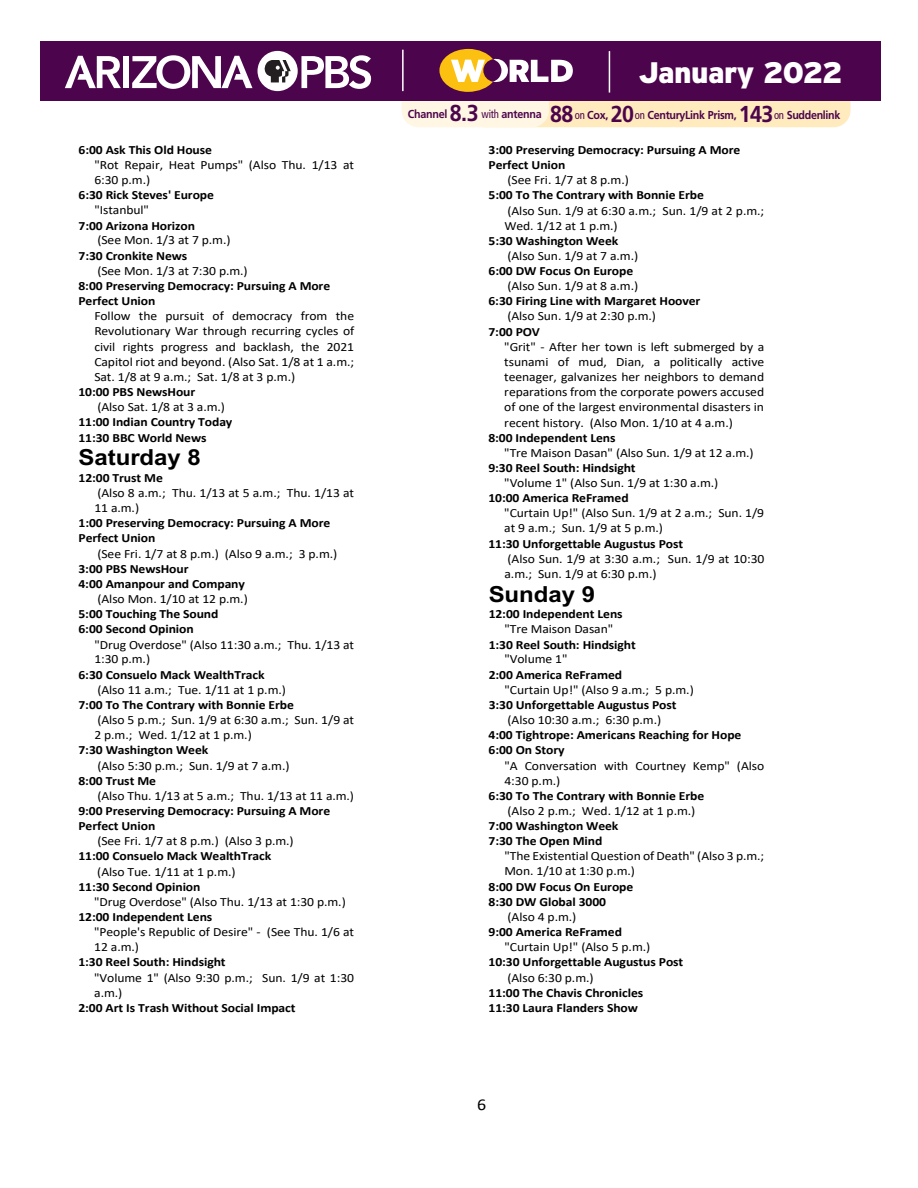
<style>
.page{position:relative;width:918px;height:1188px;background:#fff}
.page>*{position:absolute;margin:0;border:0;box-sizing:border-box;transform-origin:0 0}
.t1{font:900 29.7px "PBS Explorer";letter-spacing:-.02em;color:#fff}
.t2{font:700 22.2px "Arial";letter-spacing:-.005em;color:#000;scale:1.08 1}
.t3{font:16.5px "Calibri";color:#000;scale:1.08 1}
.t4{font:12.6px "Calibri";letter-spacing:-.005em;color:#000;scale:1.08 1}
.t5{font:700 12.6px "Calibri";letter-spacing:-.005em;color:#000;scale:1.08 1}
.t6{font:700 11.55px "Frutiger LT Std";letter-spacing:-.03em;color:#4c054c;scale:.93 1}
.s1{font-size:23.1px}
.s2{font-weight:400;font-stretch:condensed}
</style>
<div class="page">
<div style="left:41px;top:41px;width:840px;height:60px;background:#4c054c"></div>
<svg style="left:65px;top:56px;width:56px;height:32px"></svg>
<div style="left:123px;top:56px;width:6px;height:32px;background:#fff"></div>
<svg style="left:132px;top:55px;width:120px;height:34px"></svg>
<svg style="left:258px;top:51px;width:113px;height:40px"></svg>
<svg style="left:402px;top:49px;width:449px;height:78px"></svg>
<p class="t5" style="left:79px;top:141px;width:125px">6:00 Ask This Old House</p>
<p class="t4" style="left:94px;top:156px;width:242px">"Rot Repair, Heat Pumps" (Also Thu. 1/13 at</p>
<p class="t4" style="left:94px;top:171px;width:53px">6:30 p.m.)</p>
<p class="t5" style="left:79px;top:186px;width:127px">6:30 Rick Steves' Europe</p>
<p class="t4" style="left:94px;top:201px;width:52px">"Istanbul"</p>
<p class="t5" style="left:79px;top:216px;width:109px">7:00 Arizona Horizon</p>
<p class="t4" style="left:97px;top:232px;width:125px">(See Mon. 1/3 at 7 p.m.)</p>
<p class="t5" style="left:79px;top:247px;width:102px">7:30 Cronkite News</p>
<p class="t4" style="left:97px;top:262px;width:141px">(See Mon. 1/3 at 7:30 p.m.)</p>
<p class="t5" style="left:79px;top:277px;width:235px">8:00 Preserving Democracy: Pursuing A More</p>
<p class="t5" style="left:79px;top:292px;width:73px">Perfect Union</p>
<p class="t4" style="left:94px;top:307px;width:242px">Follow the pursuit of democracy from the</p>
<p class="t4" style="left:94px;top:323px;width:242px">Revolutionary War through recurring cycles of</p>
<p class="t4" style="left:94px;top:338px;width:242px">civil rights progress and backlash, the 2021</p>
<p class="t4" style="left:94px;top:353px;width:242px">Capitol riot and beyond. (Also Sat. 1/8 at 1 a.m.;</p>
<p class="t4" style="left:94px;top:368px;width:187px">Sat. 1/8 at 9 a.m.; Sat. 1/8 at 3 p.m.)</p>
<p class="t5" style="left:78px;top:383px;width:110px">10:00 PBS NewsHour</p>
<p class="t4" style="left:97px;top:398px;width:120px">(Also Sat. 1/8 at 3 a.m.)</p>
<p class="t5" style="left:78px;top:413px;width:144px">11:00 Indian Country Today</p>
<p class="t5" style="left:78px;top:429px;width:120px">11:30 BBC World News</p>
<p class="t2" style="left:79px;top:442px;width:115px">Saturday 8</p>
<p class="t5" style="left:79px;top:469px;width:80px">12:00 Trust Me</p>
<p class="t4" style="left:97px;top:484px;width:239px">(Also 8 a.m.; Thu. 1/13 at 5 a.m.; Thu. 1/13 at</p>
<p class="t4" style="left:94px;top:499px;width:43px">11 a.m.)</p>
<p class="t5" style="left:79px;top:514px;width:235px">1:00 Preserving Democracy: Pursuing A More</p>
<p class="t5" style="left:79px;top:529px;width:73px">Perfect Union</p>
<p class="t4" style="left:97px;top:545px;width:224px">(See Fri. 1/7 at 8 p.m.) (Also 9 a.m.; 3 p.m.)</p>
<p class="t5" style="left:79px;top:560px;width:103px">3:00 PBS NewsHour</p>
<p class="t5" style="left:79px;top:575px;width:156px">4:00 Amanpour and Company</p>
<p class="t4" style="left:97px;top:590px;width:141px">(Also Mon. 1/10 at 12 p.m.)</p>
<p class="t5" style="left:79px;top:605px;width:131px">5:00 Touching The Sound</p>
<p class="t5" style="left:79px;top:620px;width:108px">6:00 Second Opinion</p>
<p class="t4" style="left:94px;top:636px;width:242px">"Drug Overdose" (Also 11:30 a.m.; Thu. 1/13 at</p>
<p class="t4" style="left:94px;top:651px;width:53px">1:30 p.m.)</p>
<p class="t5" style="left:79px;top:666px;width:174px">6:30 Consuelo Mack WealthTrack</p>
<p class="t4" style="left:97px;top:681px;width:176px">(Also 11 a.m.; Tue. 1/11 at 1 p.m.)</p>
<p class="t5" style="left:78px;top:696px;width:201px">7:00 To The Contrary with Bonnie Erbe</p>
<p class="t4" style="left:97px;top:711px;width:239px">(Also 5 p.m.; Sun. 1/9 at 6:30 a.m.; Sun. 1/9 at</p>
<p class="t4" style="left:94px;top:726px;width:147px">2 p.m.; Wed. 1/12 at 1 p.m.)</p>
<p class="t5" style="left:78px;top:741px;width:122px">7:30 Washington Week</p>
<p class="t4" style="left:97px;top:757px;width:179px">(Also 5:30 p.m.; Sun. 1/9 at 7 a.m.)</p>
<p class="t5" style="left:78px;top:771px;width:73px">8:00 Trust Me</p>
<p class="t4" style="left:97px;top:787px;width:239px">(Also Thu. 1/13 at 5 a.m.; Thu. 1/13 at 11 a.m.)</p>
<p class="t5" style="left:78px;top:802px;width:235px">9:00 Preserving Democracy: Pursuing A More</p>
<p class="t5" style="left:78px;top:817px;width:73px">Perfect Union</p>
<p class="t4" style="left:97px;top:832px;width:183px">(See Fri. 1/7 at 8 p.m.) (Also 3 p.m.)</p>
<p class="t5" style="left:78px;top:847px;width:180px">11:00 Consuelo Mack WealthTrack</p>
<p class="t4" style="left:97px;top:863px;width:130px">(Also Tue. 1/11 at 1 p.m.)</p>
<p class="t5" style="left:78px;top:878px;width:115px">11:30 Second Opinion</p>
<p class="t4" style="left:94px;top:893px;width:234px">"Drug Overdose" (Also Thu. 1/13 at 1:30 p.m.)</p>
<p class="t5" style="left:78px;top:908px;width:126px">12:00 Independent Lens</p>
<p class="t4" style="left:94px;top:923px;width:242px">"People's Republic of Desire" - (See Thu. 1/6 at</p>
<p class="t4" style="left:94px;top:938px;width:43px">12 a.m.)</p>
<p class="t5" style="left:78px;top:953px;width:138px">1:30 Reel South: Hindsight</p>
<p class="t4" style="left:94px;top:969px;width:242px">"Volume 1" (Also 9:30 p.m.; Sun. 1/9 at 1:30</p>
<p class="t4" style="left:94px;top:984px;width:28px">a.m.)</p>
<p class="t5" style="left:78px;top:999px;width:203px">2:00 Art Is Trash Without Social Impact</p>
<p class="t6" style="left:408px;top:108px;width:145px">Channel <span class="s1">8.3</span> <span class="s2">with</span> antenna</p>
<h1 class="t1" style="left:639px;top:55px;width:206px">January 2022</h1>
<p class="t6" style="left:550px;top:108px;width:314px"><span class="s1">88</span> <span class="s2">on</span> Cox, <span class="s1">20</span><span class="s2">on</span> CenturyLink Prism, <span class="s1">143</span><span class="s2">on</span> Suddenlink</p>
<p class="t5" style="left:489px;top:141px;width:235px">3:00 Preserving Democracy: Pursuing A More</p>
<p class="t5" style="left:489px;top:156px;width:73px">Perfect Union</p>
<p class="t4" style="left:507px;top:171px;width:114px">(See Fri. 1/7 at 8 p.m.)</p>
<p class="t5" style="left:489px;top:186px;width:201px">5:00 To The Contrary with Bonnie Erbe</p>
<p class="t4" style="left:507px;top:202px;width:239px">(Also Sun. 1/9 at 6:30 a.m.; Sun. 1/9 at 2 p.m.;</p>
<p class="t4" style="left:504px;top:217px;width:106px">Wed. 1/12 at 1 p.m.)</p>
<p class="t5" style="left:489px;top:232px;width:122px">5:30 Washington Week</p>
<p class="t4" style="left:507px;top:247px;width:123px">(Also Sun. 1/9 at 7 a.m.)</p>
<p class="t5" style="left:489px;top:262px;width:135px">6:00 DW Focus On Europe</p>
<p class="t4" style="left:507px;top:277px;width:123px">(Also Sun. 1/9 at 8 a.m.)</p>
<p class="t5" style="left:489px;top:292px;width:198px">6:30 Firing Line with Margaret Hoover</p>
<p class="t4" style="left:507px;top:307px;width:139px">(Also Sun. 1/9 at 2:30 p.m.)</p>
<p class="t5" style="left:488px;top:322px;width:49px">7:00 POV</p>
<p class="t4" style="left:504px;top:338px;width:242px">"Grit" - After her town is left submerged by a</p>
<p class="t4" style="left:504px;top:353px;width:242px">tsunami of mud, Dian, a politically active</p>
<p class="t4" style="left:504px;top:368px;width:242px">teenager, galvanizes her neighbors to demand</p>
<p class="t4" style="left:504px;top:383px;width:242px">reparations from the corporate powers accused</p>
<p class="t4" style="left:504px;top:398px;width:242px">of one of the largest environmental disasters in</p>
<p class="t4" style="left:504px;top:414px;width:213px">recent history. (Also Mon. 1/10 at 4 a.m.)</p>
<p class="t5" style="left:488px;top:429px;width:119px">8:00 Independent Lens</p>
<p class="t4" style="left:504px;top:444px;width:232px">"Tre Maison Dasan" (Also Sun. 1/9 at 12 a.m.)</p>
<p class="t5" style="left:488px;top:459px;width:138px">9:30 Reel South: Hindsight</p>
<p class="t4" style="left:504px;top:474px;width:200px">"Volume 1" (Also Sun. 1/9 at 1:30 a.m.)</p>
<p class="t5" style="left:488px;top:489px;width:131px">10:00 America ReFramed</p>
<p class="t4" style="left:504px;top:504px;width:242px">"Curtain Up!" (Also Sun. 1/9 at 2 a.m.; Sun. 1/9</p>
<p class="t4" style="left:504px;top:519px;width:148px">at 9 a.m.; Sun. 1/9 at 5 p.m.)</p>
<p class="t5" style="left:488px;top:535px;width:182px">11:30 Unforgettable Augustus Post</p>
<p class="t4" style="left:508px;top:550px;width:239px">(Also Sun. 1/9 at 3:30 a.m.; Sun. 1/9 at 10:30</p>
<p class="t4" style="left:505px;top:565px;width:142px">a.m.; Sun. 1/9 at 6:30 p.m.)</p>
<p class="t2" style="left:489px;top:578px;width:100px">Sunday 9</p>
<p class="t5" style="left:489px;top:605px;width:126px">12:00 Independent Lens</p>
<p class="t4" style="left:505px;top:620px;width:102px">"Tre Maison Dasan"</p>
<p class="t5" style="left:489px;top:635px;width:138px">1:30 Reel South: Hindsight</p>
<p class="t4" style="left:505px;top:651px;width:60px">"Volume 1"</p>
<p class="t5" style="left:489px;top:666px;width:125px">2:00 America ReFramed</p>
<p class="t4" style="left:505px;top:681px;width:177px">"Curtain Up!" (Also 9 a.m.; 5 p.m.)</p>
<p class="t5" style="left:489px;top:696px;width:176px">3:30 Unforgettable Augustus Post</p>
<p class="t4" style="left:508px;top:711px;width:144px">(Also 10:30 a.m.; 6:30 p.m.)</p>
<p class="t5" style="left:489px;top:726px;width:236px">4:00 Tightrope: Americans Reaching for Hope</p>
<p class="t5" style="left:489px;top:741px;width:72px">6:00 On Story</p>
<p class="t4" style="left:504px;top:757px;width:242px">"A Conversation with Courtney Kemp" (Also</p>
<p class="t4" style="left:504px;top:772px;width:53px">4:30 p.m.)</p>
<p class="t5" style="left:489px;top:787px;width:201px">6:30 To The Contrary with Bonnie Erbe</p>
<p class="t4" style="left:508px;top:802px;width:175px">(Also 2 p.m.; Wed. 1/12 at 1 p.m.)</p>
<p class="t5" style="left:489px;top:817px;width:122px">7:00 Washington Week</p>
<p class="t5" style="left:489px;top:832px;width:107px">7:30 The Open Mind</p>
<p class="t4" style="left:504px;top:847px;width:242px">"The Existential Question of Death" (Also 3 p.m.;</p>
<p class="t4" style="left:504px;top:863px;width:122px">Mon. 1/10 at 1:30 p.m.)</p>
<p class="t5" style="left:489px;top:878px;width:135px">8:00 DW Focus On Europe</p>
<p class="t5" style="left:489px;top:893px;width:110px">8:30 DW Global 3000</p>
<p class="t4" style="left:507px;top:908px;width:65px">(Also 4 p.m.)</p>
<p class="t5" style="left:489px;top:923px;width:125px">9:00 America ReFramed</p>
<p class="t4" style="left:504px;top:938px;width:137px">"Curtain Up!" (Also 5 p.m.)</p>
<p class="t5" style="left:489px;top:953px;width:182px">10:30 Unforgettable Augustus Post</p>
<p class="t4" style="left:507px;top:969px;width:81px">(Also 6:30 p.m.)</p>
<p class="t5" style="left:489px;top:983px;width:145px">11:00 The Chavis Chronicles</p>
<p class="t5" style="left:489px;top:999px;width:140px">11:30 Laura Flanders Show</p>
<p class="t3" style="left:477px;top:1093px;width:10px">6</p>
</div>
